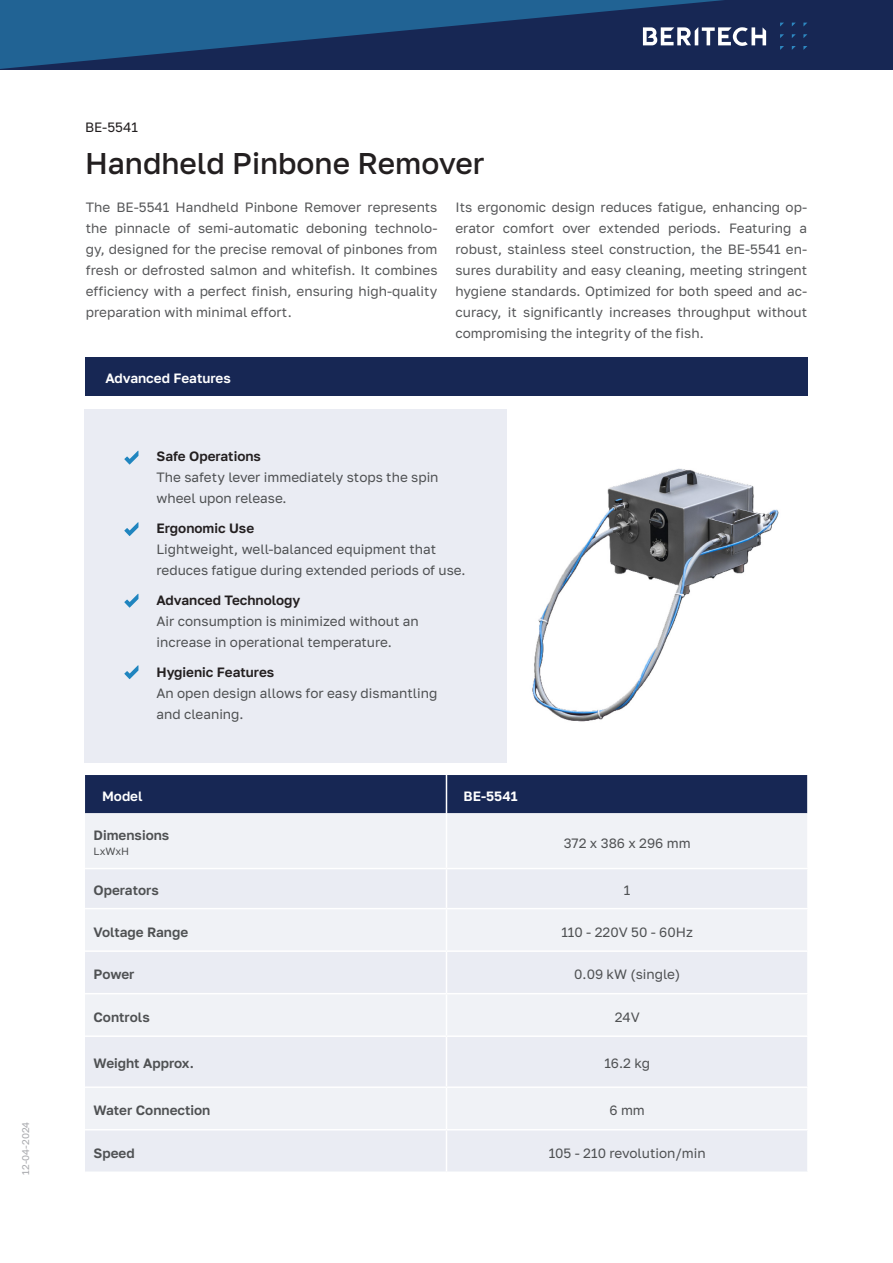
<style>
.page{position:relative;width:893px;height:1263px;background:#fff}
.page>*{position:absolute;margin:0;border:0;box-sizing:border-box;transform-origin:0 0}
.t1{font:500 30px "Golos Text";color:#231f20}
.t2{font:13.5px/21px "Golos Text";color:#57585a;text-align:justify}
.t3{font:13.5px/21px "Golos Text";color:#4f5153}
.t4{font:600 13.5px "Golos Text";color:#4f5153}
.t5{font:600 13.5px "Golos Text";color:#231f20}
.t6{font:600 13.5px "Golos Text";color:#fff}
.t7{font:13.5px "Golos Text";color:#231f20}
.t8{font:10.5px "Golos Text";color:#4f5153}
.Emne_blå{font:9.75px "Golos Text";color:#a8a9ad}
</style>
<div class="page">
<div style="left:0;top:0;width:893px;height:70px;background:#172754"></div>
<svg style="left:0;top:0;width:723px;height:69px;fill:#216394"></svg>
<svg style="left:643px;top:27px;width:123px;height:19px"></svg>
<svg style="left:803px;top:34px;width:4px;height:4px"></svg>
<img style="left:532px;top:468px;width:247px;height:254px">
<div style="left:85px;top:358px;width:723px;height:38px;background:#172754"></div>
<div style="left:85px;top:775px;width:722px;height:38px;background:#172754"></div>
<div style="left:85px;top:813px;width:722px;height:55px;background:#f0f2f6"></div>
<div style="left:85px;top:869px;width:722px;height:302px;background:#eaecf3"></div>
<hr style="left:446px;top:952px;width:1px;height:41px;background:#fff">
<hr style="left:85px;top:993px;width:361px;height:1px;background:#fff">
<hr style="left:446px;top:993px;width:363px;height:1px;background:#fff">
<hr style="left:446px;top:994px;width:1px;height:41px;background:#fff">
<hr style="left:85px;top:1035px;width:361px;height:2px;background:#fff">
<hr style="left:446px;top:1035px;width:363px;height:2px;background:#fff">
<hr style="left:446px;top:1037px;width:1px;height:49px;background:#fff">
<hr style="left:85px;top:1086px;width:361px;height:2px;background:#fff">
<hr style="left:446px;top:1086px;width:363px;height:2px;background:#fff">
<hr style="left:446px;top:1088px;width:1px;height:41px;background:#fff">
<hr style="left:85px;top:1129px;width:361px;height:1px;background:#fff">
<hr style="left:446px;top:1129px;width:363px;height:1px;background:#fff">
<hr style="left:446px;top:1130px;width:1px;height:41px;background:#fff">
<hr style="left:446px;top:775px;width:1px;height:38px;background:#fff">
<hr style="left:446px;top:813px;width:1px;height:55px;background:#fff">
<hr style="left:446px;top:869px;width:1px;height:39px;background:#fff">
<hr style="left:85px;top:908px;width:361px;height:1px;background:#fff">
<hr style="left:446px;top:908px;width:363px;height:1px;background:#fff">
<hr style="left:446px;top:909px;width:1px;height:41px;background:#fff">
<hr style="left:85px;top:950px;width:361px;height:2px;background:#fff">
<hr style="left:446px;top:950px;width:363px;height:2px;background:#fff">
<div style="left:85px;top:409px;width:422px;height:354px;background:#eaecf3"></div>
<svg style="left:124px;top:451px;width:14px;height:14px"></svg>
<svg style="left:124px;top:522px;width:14px;height:14px"></svg>
<svg style="left:124px;top:594px;width:14px;height:14px"></svg>
<svg style="left:124px;top:665px;width:14px;height:14px"></svg>
<p class="Emne_blå" style="left:20px;top:1175px;width:55px;rotate:-90deg">12-04-2024</p>
<p class="t7" style="left:85px;top:119px;width:54px">BE-5541</p>
<p class="t1" style="left:85px;top:145px;width:401px">Handheld Pinbone Remover</p>
<p class="t2" style="left:86px;top:196px;width:353px">The BE-5541 Handheld Pinbone Remover represents the pinnacle of semi-automatic deboning technolo&shy;gy, designed for the precise removal of pinbones from fresh or defrosted salmon and whitefish. It combines efficiency with a perfect finish, ensuring high-quality preparation with minimal effort.</p>
<p class="t2" style="left:455px;top:196px;width:353px">Its ergonomic design reduces fatigue, enhancing op&shy;erator comfort over extended periods. Featuring a robust, stainless steel construction, the BE-5541 en&shy;sures durability and easy cleaning, meeting stringent hygiene standards. Optimized for both speed and ac&shy;curacy, it significantly increases throughput without compromising the integrity of the fish.</p>
<p class="t6" style="left:105px;top:370px;width:127px">Advanced Features</p>
<p class="t5" style="left:156px;top:448px;width:106px">Safe Operations</p>
<p class="t3" style="left:156px;top:467px;width:284px">The safety lever immediately stops the spin wheel upon release.</p>
<p class="t5" style="left:156px;top:520px;width:99px">Ergonomic Use</p>
<p class="t3" style="left:156px;top:539px;width:281px">Lightweight, well-balanced equipment that</p>
<p class="t3" style="left:156px;top:560px;width:311px">reduces fatigue during extended periods of use.</p>
<p class="t5" style="left:156px;top:592px;width:145px">Advanced Technology</p>
<p class="t3" style="left:156px;top:611px;width:264px">Air consumption is minimized without an</p>
<p class="t3" style="left:156px;top:632px;width:237px">increase in operational temperature.</p>
<p class="t5" style="left:156px;top:664px;width:119px">Hygienic Features</p>
<p class="t3" style="left:156px;top:683px;width:282px">An open design allows for easy dismantling</p>
<p class="t3" style="left:156px;top:704px;width:89px">and cleaning.</p>
<p class="t6" style="left:102px;top:788px;width:42px">Model</p>
<p class="t6" style="left:463px;top:788px;width:56px">BE-5541</p>
<p class="t4" style="left:94px;top:827px;width:77px">Dimensions</p>
<p class="t8" style="left:94px;top:845px;width:37px">LxWxH</p>
<p class="t3" style="left:564px;top:832px;width:128px">372 x 386 x 296 mm</p>
<p class="t4" style="left:94px;top:882px;width:67px">Operators</p>
<p class="t3" style="left:624px;top:880px;width:8px">1</p>
<p class="t4" style="left:94px;top:923px;width:96px">Voltage Range</p>
<p class="t3" style="left:561px;top:921px;width:133px">110 - 220V 50 - 60Hz</p>
<p class="t4" style="left:94px;top:966px;width:42px">Power</p>
<p class="t3" style="left:574px;top:964px;width:107px">0.09 kW (single)</p>
<p class="t4" style="left:94px;top:1008px;width:58px">Controls</p>
<p class="t3" style="left:615px;top:1006px;width:27px">24V</p>
<p class="t4" style="left:94px;top:1055px;width:102px">Weight Approx.</p>
<p class="t3" style="left:604px;top:1053px;width:47px">16.2 kg</p>
<p class="t4" style="left:94px;top:1102px;width:118px">Water Connection</p>
<p class="t3" style="left:609px;top:1100px;width:37px">6 mm</p>
<p class="t4" style="left:94px;top:1145px;width:43px">Speed</p>
<p class="t3" style="left:549px;top:1142px;width:159px">105 - 210 revolution/min</p>
</div>
